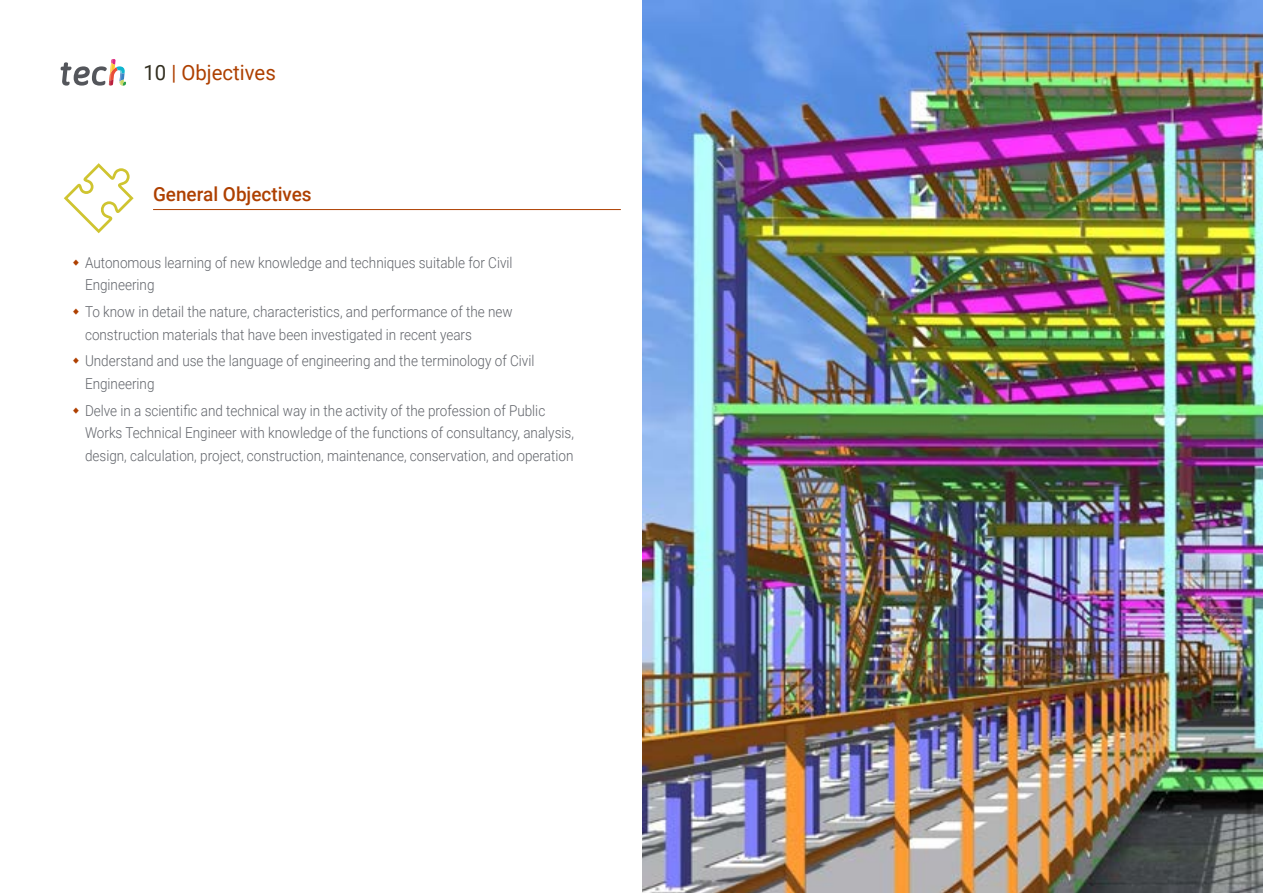
<style>
.page{position:relative;width:1263px;height:893px;background:#fff}
.page>*{position:absolute;margin:0;border:0;box-sizing:border-box;transform-origin:0 0}
.t1{font:21px "Roboto";color:#ae4000}
.t2{font:500 19.5px "Roboto";color:#ae4000}
.t3{font:300 15px/22.5px "Roboto";color:#61646a;scale:.9 1}
.s1{color:#312e20}
</style>
<div class="page">
<hr style="left:153px;top:209px;width:468px;height:1px;background:#ae4000">
<svg style="left:64px;top:163px;width:70px;height:70px"></svg>
<svg style="left:61px;top:59px;width:65px;height:27px"></svg>
<img style="left:642px;top:0;width:621px;height:893px">
<h1 class="t1" style="left:144px;top:57px;width:134px"><span class="s1">10</span> | Objectives</h1>
<h2 class="t2" style="left:153px;top:181px;width:160px">General Objectives</h2>
<p class="t3" style="left:85px;top:251px;width:476px">Autonomous learning of new knowledge and techniques suitable for Civil<br>Engineering</p>
<p class="t3" style="left:85px;top:300px;width:477px">To know in detail the nature, characteristics, and performance of the new construction materials that have been investigated in recent years</p>
<p class="t3" style="left:85px;top:349px;width:501px">Understand and use the language of engineering and the terminology of Civil<br>Engineering</p>
<p class="t3" style="left:85px;top:398px;width:545px">Delve in a scientific and technical way in the activity of the profession of Public<br>Works Technical Engineer with knowledge of the functions of consultancy, analysis, design, calculation, project, construction, maintenance, conservation, and operation</p>
</div>
